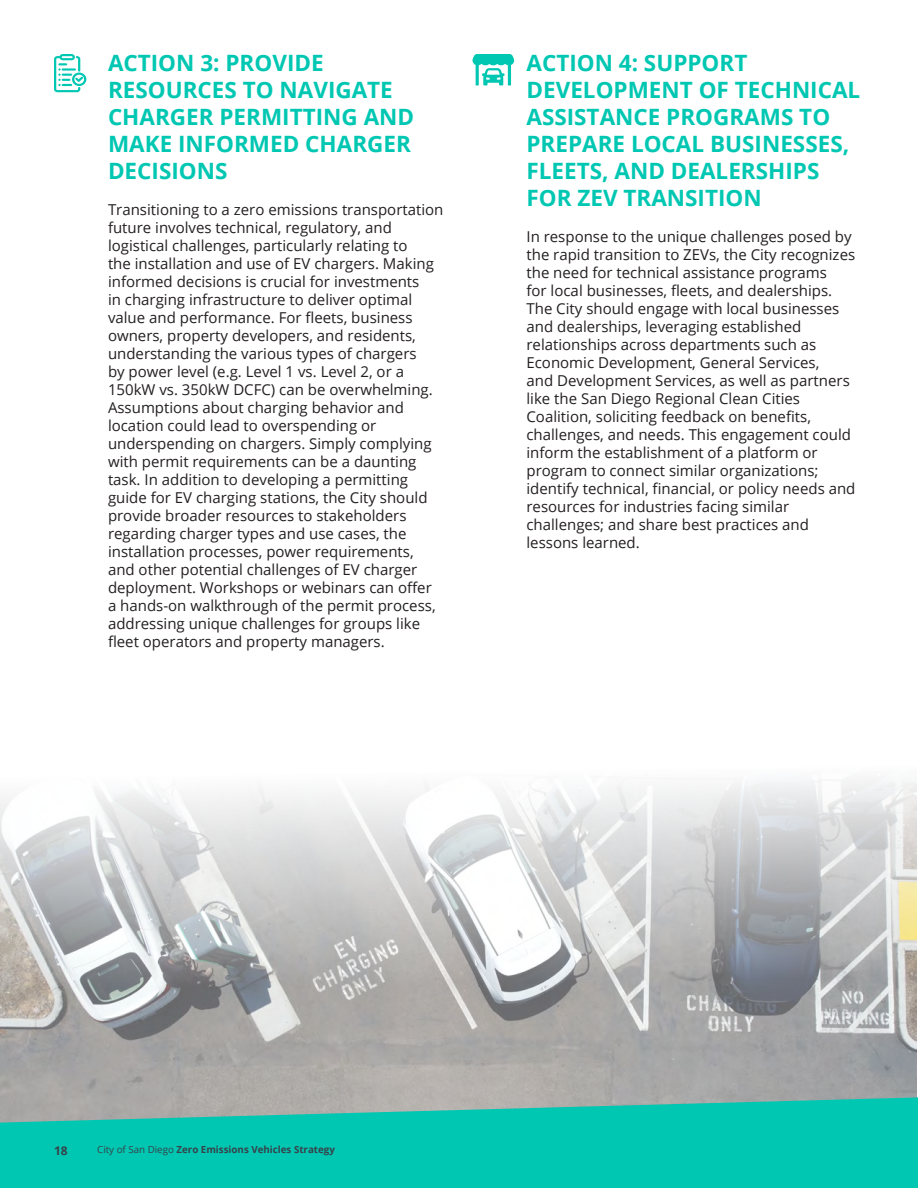
<style>
.page{position:relative;width:918px;height:1188px;background:#fff}
.page>*{position:absolute;margin:0;border:0;box-sizing:border-box;transform-origin:0 0}
.t1{font:700 22.5px/27px "Open Sans";color:#00c7b2}
.t2{font:15px/18px "Open Sans";color:#231f20}
.t3{font:700 12px "Open Sans";color:#37424a}
.t4{font:700 9.75px "Open Sans";color:#37424a}
.s1{font-weight:400}
</style>
<div class="page">
<svg style="left:54px;top:54px;width:32px;height:38px"></svg>
<svg style="left:472px;top:54px;width:42px;height:32px"></svg>
<img style="left:0;top:780px;width:916px;height:291px">
<svg style="left:0;top:1071px;width:918px;height:117px;background:#39bdae"></svg>
<p class="t1" style="left:108px;top:49px;width:308px">ACTION 3: PROVIDE<br>RESOURCES TO NAVIGATE<br>CHARGER PERMITTING AND<br>MAKE INFORMED CHARGER<br>DECISIONS</p>
<p class="t2" style="left:108px;top:200px;width:337px">Transitioning to a zero emissions transportation future involves technical, regulatory, and logistical challenges, particularly relating to<br>the installation and use of EV chargers. Making informed decisions is crucial for investments<br>in charging infrastructure to deliver optimal value and performance. For fleets, business owners, property developers, and residents, understanding the various types of chargers<br>by power level (e.g. Level 1 vs. Level 2, or a 150kW vs. 350kW DCFC) can be overwhelming.<br>Assumptions about charging behavior and location could lead to overspending or underspending on chargers. Simply complying with permit requirements can be a daunting task. In addition to developing a permitting guide for EV charging stations, the City should provide broader resources to stakeholders regarding charger types and use cases, the installation processes, power requirements, and other potential challenges of EV charger deployment. Workshops or webinars can offer a hands-on walkthrough of the permit process, addressing unique challenges for groups like fleet operators and property managers.</p>
<p class="t1" style="left:526px;top:49px;width:335px">ACTION 4: SUPPORT<br>DEVELOPMENT OF TECHNICAL<br>ASSISTANCE PROGRAMS TO<br>PREPARE LOCAL BUSINESSES,<br>FLEETS, AND DEALERSHIPS<br>FOR ZEV TRANSITION</p>
<p class="t2" style="left:526px;top:227px;width:330px">In response to the unique challenges posed by the rapid transition to ZEVs, the City recognizes the need for technical assistance programs<br>for local businesses, fleets, and dealerships.<br>The City should engage with local businesses and dealerships, leveraging established relationships across departments such as Economic Development, General Services,<br>and Development Services, as well as partners like the San Diego Regional Clean Cities Coalition, soliciting feedback on benefits, challenges, and needs. This engagement could inform the establishment of a platform or program to connect similar organizations; identify technical, financial, or policy needs and resources for industries facing similar challenges; and share best practices and lessons learned.</p>
<p class="t3" style="left:54px;top:1142px;width:15px">18</p>
<p class="t4" style="left:97px;top:1143px;width:239px"><span class="s1">City of San Diego</span> Zero Emissions Vehicles Strategy</p>
</div>
